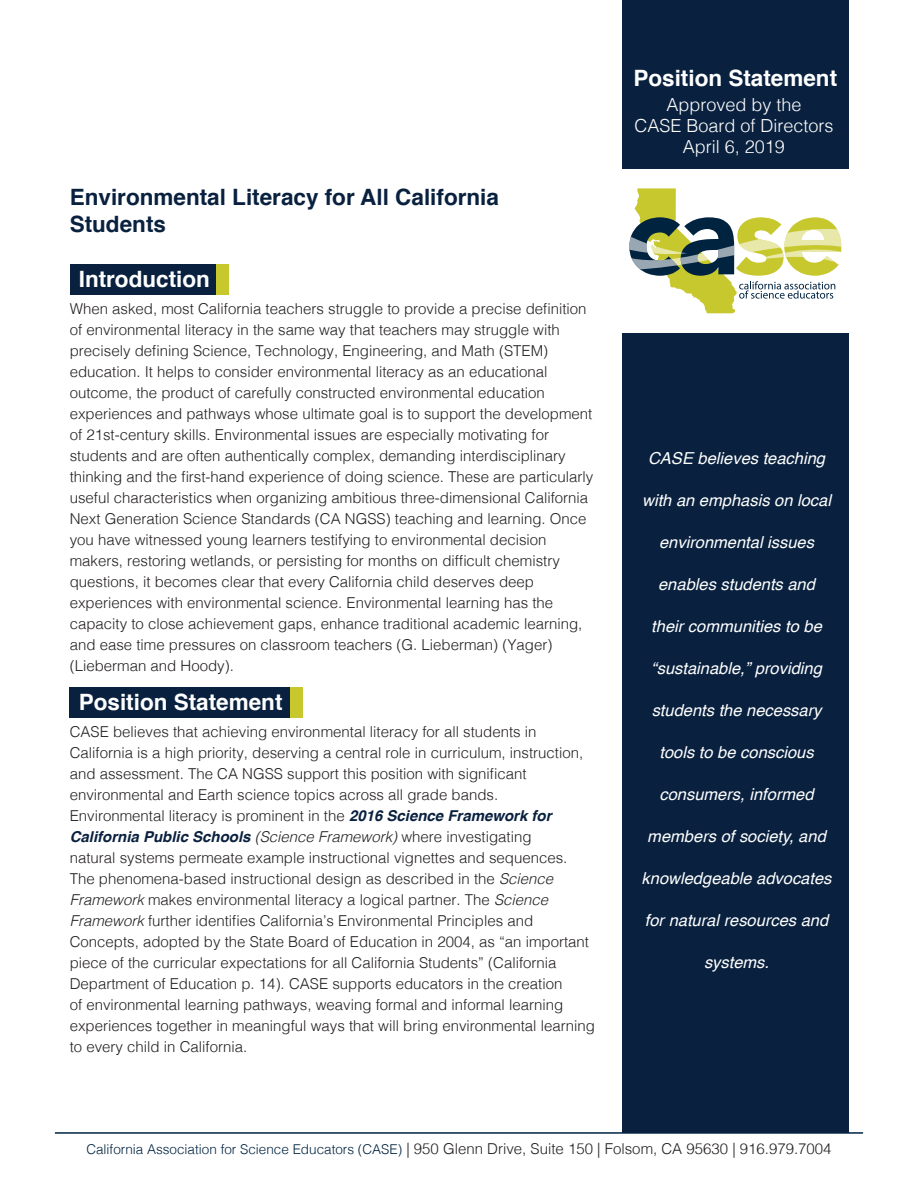
<style>
.page{position:relative;width:918px;height:1188px;background:#fff}
.page>*{position:absolute;margin:0;border:0;box-sizing:border-box;transform-origin:0 0}
.Inset_Copy_Blue_Box{font:700 22.5px "Helvetica";color:#fff}
.Header_-Title_Posit{font:700 22.5px/27px "Helvetica";color:#09213f}
.t1{font:300 18px/21px "Helvetica";color:#fff;text-align:center}
.Pull_Quote_-_Sideba{font:italic 16.5px "Helvetica";color:#fff}
.Body_Copy{font:300 15px/21px "Helvetica";color:#231f20}
.s1{font-weight:700;font-style:italic;color:#09213f}
.s2{font-style:italic}
.s3{font-size:13.5px;color:#002340}
</style>
<div class="page">
<hr style="left:55px;top:1132px;width:808px;height:2px;background:#002340">
<div style="left:622px;top:0;width:227px;height:169px;background:#09213f"></div>
<div style="left:622px;top:333px;width:227px;height:799px;background:#09213f"></div>
<svg style="left:629px;top:188px;width:212px;height:125px"></svg>
<div style="left:70px;top:264px;width:148px;height:30px;background:#09213f"></div>
<div style="left:70px;top:687px;width:223px;height:30px;background:#09213f"></div>
<div style="left:217px;top:264px;width:12px;height:30px;background:#c7c72e"></div>
<div style="left:290px;top:687px;width:13px;height:30px;background:#c7c72e"></div>
<p class="Header_-Title_Posit" style="left:70px;top:184px;width:431px">Environmental Literacy for All California<br>Students</p>
<p class="Inset_Copy_Blue_Box" style="left:79px;top:261px;width:133px">Introduction</p>
<p class="Body_Copy" style="left:70px;top:297px;width:525px">When asked, most California teachers struggle to provide a precise definition of environmental literacy in the same way that teachers may struggle with precisely defining Science, Technology, Engineering, and Math (STEM) education. It helps to consider environmental literacy as an educational outcome, the product of carefully constructed environmental education experiences and pathways whose ultimate goal is to support the development of 21st-century skills. Environmental issues are especially motivating for students and are often authentically complex, demanding interdisciplinary thinking and the first-hand experience of doing science. These are particularly useful characteristics when organizing ambitious three-dimensional California Next Generation Science Standards (CA NGSS) teaching and learning. Once you have witnessed young learners testifying to environmental decision makers, restoring wetlands, or persisting for months on difficult chemistry questions, it becomes clear that every California child deserves deep experiences with environmental science. Environmental learning has the capacity to close achievement gaps, enhance traditional academic learning, and ease time pressures on classroom teachers (G. Lieberman) (Yager) (Lieberman and Hoody).</p>
<p class="Inset_Copy_Blue_Box" style="left:79px;top:684px;width:205px">Position Statement</p>
<p class="Body_Copy" style="left:70px;top:720px;width:527px">CASE believes that achieving environmental literacy for all students in California is a high priority, deserving a central role in curriculum, instruction, and assessment. The CA NGSS support this position with significant environmental and Earth science topics across all grade bands.<br>Environmental literacy is prominent in the <span class="s1">2016 Science Framework for California Public Schools</span> <span class="s2">(Science Framework)</span> where investigating<br>natural systems permeate example instructional vignettes and sequences.<br>The phenomena-based instructional design as described in the <span class="s2">Science Framework</span> makes environmental literacy a logical partner. The <span class="s2">Science Framework</span> further identifies California’s Environmental Principles and Concepts, adopted by the State Board of Education in 2004, as “an important piece of the curricular expectations for all California Students” (California Department of Education p. 14). CASE supports educators in the creation<br>of environmental learning pathways, weaving formal and informal learning experiences together in meaningful ways that will bring environmental learning to every child in California.</p>
<h1 class="Inset_Copy_Blue_Box" style="left:633px;top:60px;width:205px">Position Statement</h1>
<p class="t1" style="left:634px;top:93px;width:201px">Approved by the<br>CASE Board of Directors<br>April 6, 2019</p>
<p class="Pull_Quote_-_Sideba" style="left:648px;top:446px;width:178px">CASE believes teaching</p>
<p class="Pull_Quote_-_Sideba" style="left:642px;top:488px;width:190px">with an emphasis on local</p>
<p class="Pull_Quote_-_Sideba" style="left:659px;top:530px;width:156px">environmental issues</p>
<p class="Pull_Quote_-_Sideba" style="left:658px;top:572px;width:158px">enables students and</p>
<p class="Pull_Quote_-_Sideba" style="left:651px;top:614px;width:172px">their communities to be</p>
<p class="Pull_Quote_-_Sideba" style="left:651px;top:656px;width:172px">“sustainable,” providing</p>
<p class="Pull_Quote_-_Sideba" style="left:652px;top:698px;width:171px">students the necessary</p>
<p class="Pull_Quote_-_Sideba" style="left:660px;top:740px;width:156px">tools to be conscious</p>
<p class="Pull_Quote_-_Sideba" style="left:660px;top:782px;width:156px">consumers, informed</p>
<p class="Pull_Quote_-_Sideba" style="left:647px;top:824px;width:180px">members of society, and</p>
<p class="Pull_Quote_-_Sideba" style="left:642px;top:866px;width:191px">knowledgeable advocates</p>
<p class="Pull_Quote_-_Sideba" style="left:645px;top:908px;width:185px">for natural resources and</p>
<p class="Pull_Quote_-_Sideba" style="left:704px;top:950px;width:67px">systems.</p>
<p class="Body_Copy" style="left:86px;top:1137px;width:747px"><span class="s3">California Association for Science Educators (CASE)</span> | 950 Glenn Drive, Suite 150 | Folsom, CA 95630 | 916.979.7004</p>
</div>
